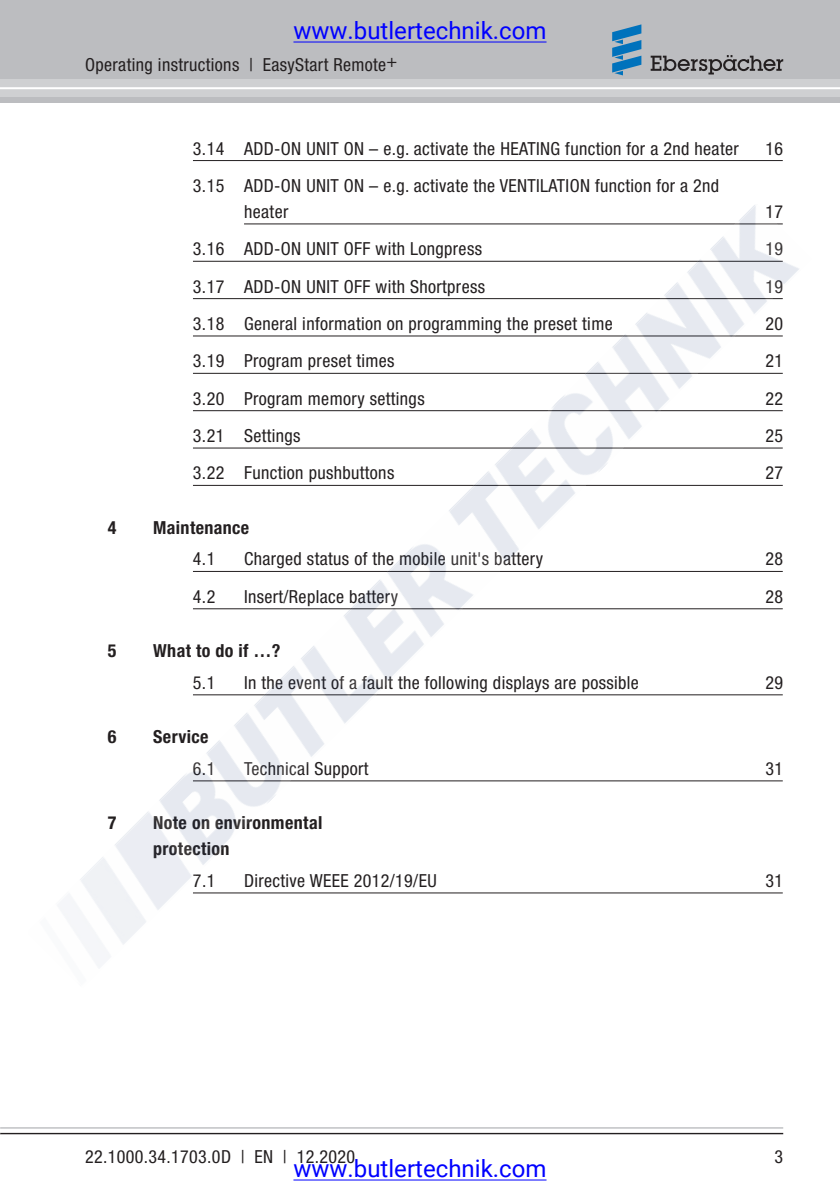
<style>
.page{position:relative;width:840px;height:1191px;background:#fff}
.page>*{position:absolute;margin:0;border:0;box-sizing:border-box;transform-origin:0 0}
.t1{font:24px "Roboto";color:#00f}
.t2{font:condensed 18px/26px "Helvetica Neue LTW1 G";letter-spacing:.02em;color:#231f20}
.t3{font:700 condensed 18px/26px "Helvetica Neue LTW1 G";letter-spacing:.02em;color:#231f20}
</style>
<div class="page">
<hr style="left:193px;top:160px;width:589px;height:1px;background:#231f20">
<div style="left:0;top:0;width:839px;height:102px;background:#bcbdc0"></div>
<div style="left:0;top:80px;width:839px;height:17px;background:#cfd0d2"></div>
<hr style="left:0;top:87px;width:839px;height:2px;background:#fff">
<svg style="left:650px;top:55px;width:132px;height:19px"></svg>
<svg style="left:612px;top:24px;width:29px;height:51px"></svg>
<hr style="left:0;top:1127px;width:782px;height:1px;background:#bcbdc0">
<hr style="left:0;top:1132px;width:782px;height:2px;background:#231f20">
<hr style="left:293px;top:42px;width:253px;height:1px;background:#00f">
<hr style="left:293px;top:1179px;width:253px;height:1px;background:#00f">
<img style="left:58px;top:205px;width:741px;height:762px">
<h1 class="t1" style="left:293px;top:14px;width:254px">www.butlertechnik.com</h1>
<p class="t2" style="left:85px;top:53px;width:313px">Operating instructions | EasyStart Remote+</p>
<p class="t2" style="left:193px;top:137px;width:547px">3.14 ADD-ON UNIT ON – e.g. activate the HEATING function for a 2nd heater</p>
<p class="t2" style="left:765px;top:137px;width:19px">16</p>
<p class="t2" style="left:244px;top:174px;width:476px;text-indent:-51px">3.15 ADD-ON UNIT ON – e.g. activate the VENTILATION function for a 2nd heater</p>
<p class="t2" style="left:765px;top:200px;width:19px">17</p>
<p class="t2" style="left:193px;top:237px;width:290px">3.16 ADD-ON UNIT OFF with Longpress</p>
<p class="t2" style="left:765px;top:237px;width:19px">19</p>
<p class="t2" style="left:193px;top:275px;width:293px">3.17 ADD-ON UNIT OFF with Shortpress</p>
<p class="t2" style="left:765px;top:275px;width:19px">19</p>
<p class="t2" style="left:193px;top:312px;width:421px">3.18 General information on programming the preset time</p>
<p class="t2" style="left:765px;top:312px;width:19px">20</p>
<p class="t2" style="left:193px;top:349px;width:203px">3.19 Program preset times</p>
<p class="t2" style="left:765px;top:349px;width:19px">21</p>
<p class="t2" style="left:193px;top:387px;width:233px">3.20 Program memory settings</p>
<p class="t2" style="left:765px;top:387px;width:19px">22</p>
<p class="t2" style="left:193px;top:424px;width:109px">3.21 Settings</p>
<p class="t2" style="left:765px;top:424px;width:19px">25</p>
<p class="t2" style="left:193px;top:461px;width:203px">3.22 Function pushbuttons</p>
<p class="t2" style="left:765px;top:461px;width:19px">27</p>
<p class="t3" style="left:108px;top:516px;width:10px">4</p>
<p class="t3" style="left:153px;top:516px;width:97px">Maintenance</p>
<p class="t2" style="left:193px;top:547px;width:24px">4.1</p>
<p class="t2" style="left:244px;top:547px;width:300px">Charged status of the mobile unit's battery</p>
<p class="t2" style="left:765px;top:547px;width:19px">28</p>
<p class="t2" style="left:193px;top:585px;width:24px">4.2</p>
<p class="t2" style="left:244px;top:585px;width:155px">Insert/Replace battery</p>
<p class="t2" style="left:765px;top:585px;width:19px">28</p>
<p class="t3" style="left:108px;top:639px;width:10px">5</p>
<p class="t3" style="left:153px;top:639px;width:129px">What to do if …?</p>
<p class="t2" style="left:193px;top:671px;width:24px">5.1</p>
<p class="t2" style="left:244px;top:671px;width:396px">In the event of a fault the following displays are possible</p>
<p class="t2" style="left:765px;top:671px;width:19px">29</p>
<p class="t3" style="left:108px;top:725px;width:10px">6</p>
<p class="t3" style="left:153px;top:725px;width:57px">Service</p>
<p class="t2" style="left:193px;top:757px;width:24px">6.1</p>
<p class="t2" style="left:244px;top:757px;width:126px">Technical Support</p>
<p class="t2" style="left:765px;top:757px;width:19px">31</p>
<p class="t3" style="left:108px;top:811px;width:10px">7</p>
<p class="t3" style="left:153px;top:811px;width:171px">Note on environmental protection</p>
<p class="t2" style="left:193px;top:869px;width:24px">7.1</p>
<p class="t2" style="left:244px;top:869px;width:194px">Directive WEEE 2012/19/EU</p>
<p class="t2" style="left:765px;top:869px;width:19px">31</p>
<p class="t2" style="left:85px;top:1144px;width:271px">22.1000.34.1703.0D | EN | 12.2020</p>
<p class="t2" style="left:774px;top:1144px;width:10px">3</p>
<h1 class="t1" style="left:293px;top:1152px;width:254px">www.butlertechnik.com</h1>
</div>
